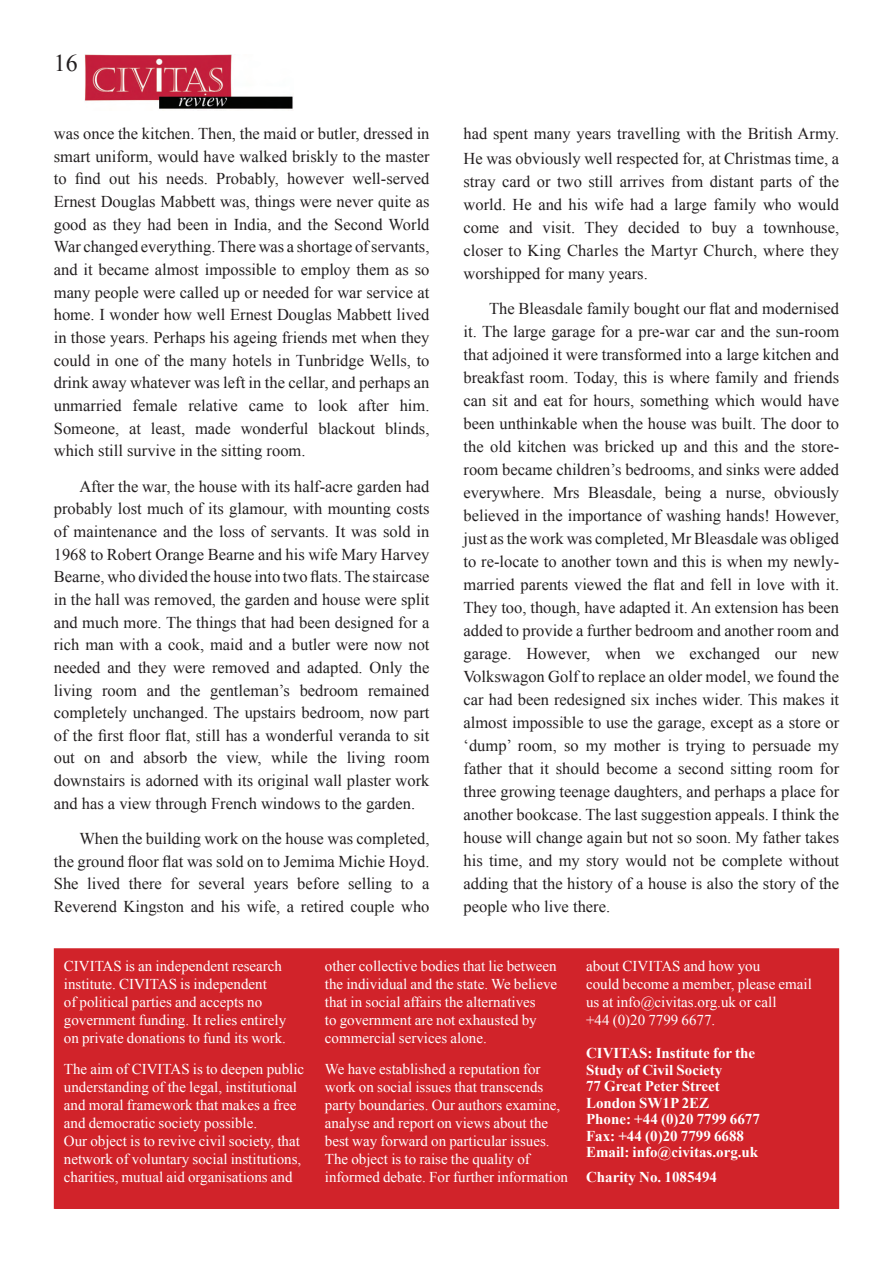
<style>
.page{position:relative;width:893px;height:1263px;background:#fff}
.page>*{position:absolute;margin:0;border:0;box-sizing:border-box;transform-origin:0 0}
.t1{font:24px "Times New Roman";color:#231f20}
.t2{font:16.5px/22.6px "Times New Roman";color:#231f20;text-align:justify}
.t3{font:15px/18px "Times New Roman";color:#fff}
.t4{font:700 15px/16.5px "Times New Roman";color:#fff}
</style>
<div class="page">
<img style="left:85px;top:54px;width:208px;height:55px">
<div style="left:55px;top:949px;width:783px;height:259px;background:#d1232a"></div>
<div style="left:54px;top:948px;width:785px;height:261px;border:2px solid #d1232a"></div>
<h1 class="t1" style="left:54px;top:49px;width:25px">16</h1>
<p class="t2" style="left:54px;top:122px;width:377px">was once the kitchen. Then, the maid or butler, dressed in smart uniform, would have walked briskly to the master to find out his needs. Probably, however well-served Ernest Douglas Mabbett was, things were never quite as good as they had been in India, and the Second World War changed everything. There was a shortage of servants, and it became almost impossible to employ them as so many people were called up or needed for war service at home. I wonder how well Ernest Douglas Mabbett lived in those years. Perhaps his ageing friends met when they could in one of the many hotels in Tunbridge Wells, to drink away whatever was left in the cellar, and perhaps an unmarried female relative came to look after him.<br>Someone, at least, made wonderful blackout blinds, which still survive in the sitting room.</p>
<p class="t2" style="left:54px;top:475px;width:377px;text-indent:26px">After the war, the house with its half-acre garden had probably lost much of its glamour, with mounting costs of maintenance and the loss of servants. It was sold in 1968 to Robert Orange Bearne and his wife Mary Harvey Bearne, who divided the house into two flats. The staircase in the hall was removed, the garden and house were split and much more. The things that had been designed for a rich man with a cook, maid and a butler were now not needed and they were removed and adapted. Only the living room and the gentleman’s bedroom remained completely unchanged. The upstairs bedroom, now part of the first floor flat, still has a wonderful veranda to sit out on and absorb the view, while the living room downstairs is adorned with its original wall plaster work and has a view through French windows to the garden.</p>
<p class="t2" style="left:54px;top:827px;width:377px;text-indent:26px">When the building work on the house was completed, the ground floor flat was sold on to Jemima Michie Hoyd.<br>She lived there for several years before selling to a Reverend Kingston and his wife, a retired couple who</p>
<p class="t2" style="left:463px;top:121px;width:377px;line-height:24.5px">had spent many years travelling with the British Army.<br>He was obviously well respected for, at Christmas time, a</p>
<p class="t2" style="left:463px;top:170px;width:377px">stray card or two still arrives from distant parts of the world. He and his wife had a large family who would come and visit. They decided to buy a townhouse, closer to King Charles the Martyr Church, where they worshipped for many years.</p>
<p class="t2" style="left:463px;top:297px;width:377px;text-indent:26px">The Bleasdale family bought our flat and modernised it. The large garage for a pre-war car and the sun-room that adjoined it were transformed into a large kitchen and breakfast room. Today, this is where family and friends can sit and eat for hours, something which would have been unthinkable when the house was built. The door to the old kitchen was bricked up and this and the store&shy;room became children’s bedrooms, and sinks were added everywhere. Mrs Bleasdale, being a nurse, obviously believed in the importance of washing hands! However, just as the work was completed, Mr Bleasdale was obliged to re-locate to another town and this is when my newly&shy;married parents viewed the flat and fell in love with it.<br>They too, though, have adapted it. An extension has been added to provide a further bedroom and another room and garage. However, when we exchanged our new Volkswagon Golf to replace an older model, we found the car had been redesigned six inches wider. This makes it almost impossible to use the garage, except as a store or ‘dump’ room, so my mother is trying to persuade my father that it should become a second sitting room for three growing teenage daughters, and perhaps a place for another bookcase. The last suggestion appeals. I think the house will change again but not so soon. My father takes his time, and my story would not be complete without adding that the history of a house is also the story of the people who live there.</p>
<p class="t3" style="left:64px;top:957px;width:224px">CIVITAS is an independent research institute. CIVITAS is independent<br>of political parties and accepts no government funding. It relies entirely on private donations to fund its work.</p>
<p class="t3" style="left:64px;top:1059px;width:242px">The aim of CIVITAS is to deepen public understanding of the legal, institutional and moral framework that makes a free and democratic society possible.<br>Our object is to revive civil society, that network of voluntary social institutions, charities, mutual aid organisations and</p>
<p class="t3" style="left:325px;top:957px;width:234px">other collective bodies that lie between the individual and the state. We believe that in social affairs the alternatives<br>to government are not exhausted by commercial services alone.</p>
<p class="t3" style="left:325px;top:1059px;width:244px">We have established a reputation for work on social issues that transcends party boundaries. Our authors examine, analyse and report on views about the best way forward on particular issues.<br>The object is to raise the quality of informed debate. For further information</p>
<p class="t3" style="left:586px;top:957px;width:227px">about CIVITAS and how you<br>could become a member, please email us at info@civitas.org.uk or call<br>+44 (0)20 7799 6677.</p>
<p class="t4" style="left:586px;top:1045px;width:175px">CIVITAS: Institute for the<br>Study of Civil Society<br>77 Great Peter Street<br>London SW1P 2EZ<br>Phone: +44 (0)20 7799 6677<br>Fax: +44 (0)20 7799 6688<br>Email: info@civitas.org.uk</p>
<p class="t4" style="left:586px;top:1169px;width:132px">Charity No. 1085494</p>
</div>
